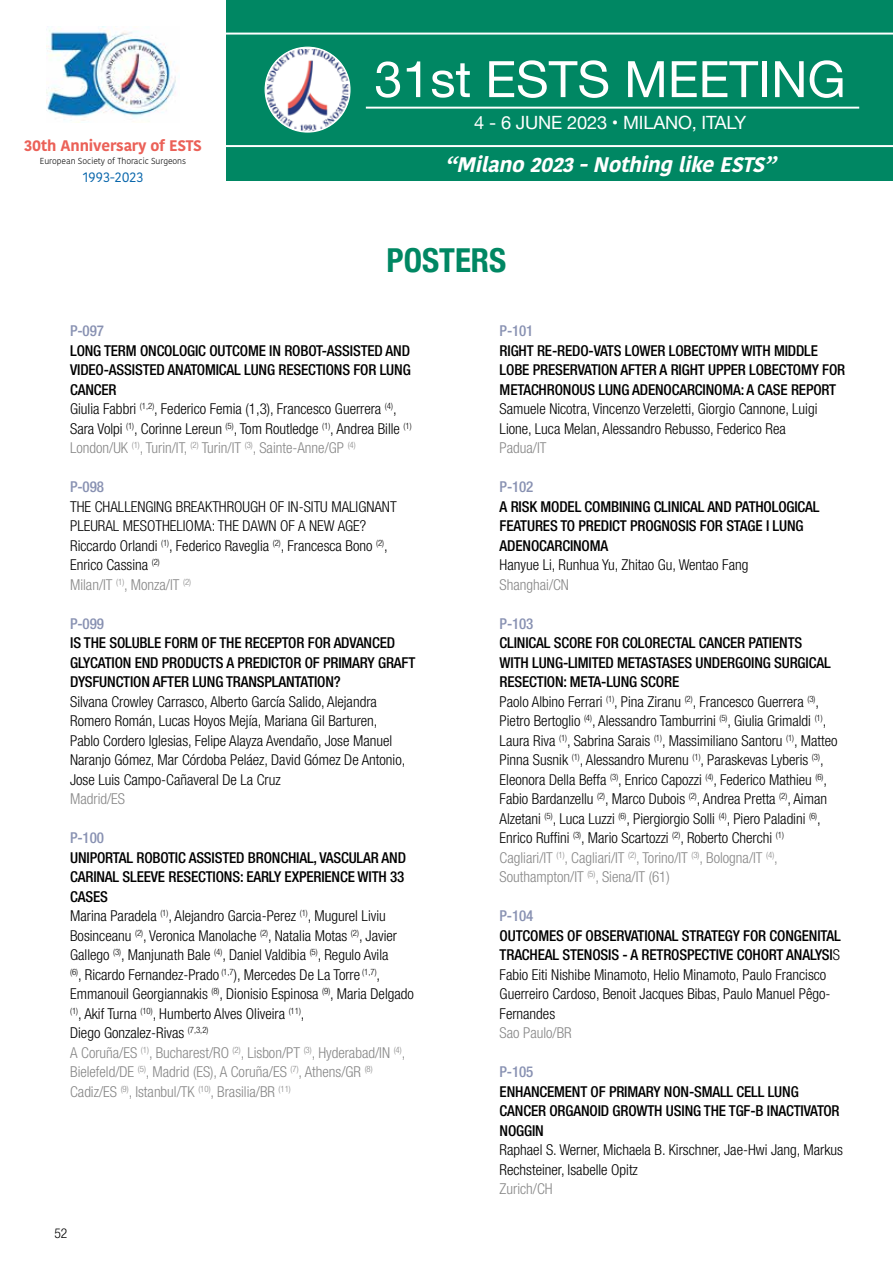
<style>
.page{position:relative;width:893px;height:1263px;background:#fff}
.page>*{position:absolute;margin:0;border:0;box-sizing:border-box;transform-origin:0 0}
.t1{font:50.25px "Helvetica Neue";color:#fff}
.t2{font:700 condensed 33px "Helvetica Neue";color:#008763}
.t3{font:italic 700 21px "Kohinoor Telugu";color:#fff}
.t4{font:18.3px "Helvetica Neue";letter-spacing:-.01em;color:#fff}
.t5{font:700 15.3px "Kohinoor Devanagari";letter-spacing:-.01em;color:#eb6158}
.t6{font:300 condensed 15px/19.5px "Helvetica Neue LT Com";color:#000}
.t7{font:500 condensed 15px/19.5px "Helvetica Neue LT Com";letter-spacing:-.01em;color:#000}
.t8{font:300 condensed 15px "Helvetica Neue LT Com";color:#878787}
.t9{font:500 condensed 15px "Helvetica Neue LT Com";letter-spacing:-.01em;color:#8891b2}
.t10{font:13.8px "Kohinoor Devanagari";color:#0564aa}
.t11{font:300 condensed 13.5px "Helvetica Neue LT Com";color:#000}
.t12{font:300 8.7px "Kohinoor Devanagari";letter-spacing:-.01em;color:#000}
.s1{font-weight:500}
.s2{color:#878787}
</style>
<div class="page">
<div style="left:0;top:0;width:893px;height:181px;background:#008763"></div>
<div style="left:0;top:0;width:226px;height:202px;background:#fff"></div>
<hr style="left:226px;top:145px;width:667px;height:2px;background:#fff">
<hr style="left:226px;top:33px;width:667px;height:2px;background:#fff">
<hr style="left:366px;top:107px;width:493px;height:2px;background:#fff">
<img style="left:267px;top:49px;width:81px;height:82px">
<img style="left:46px;top:27px;width:134px;height:94px">
<p class="t5" style="left:24px;top:132px;width:179px">30th Anniversary of ESTS</p>
<p class="t12" style="left:40px;top:156px;width:148px">European Society of Thoracic Surgeons</p>
<p class="t10" style="left:83px;top:169px;width:62px">1993-2023</p>
<h1 class="t1" style="left:374px;top:43px;width:473px">31st ESTS MEETING</h1>
<p class="t4" style="left:474px;top:109px;width:273px">4 - 6 JUNE 2023 • MILANO, ITALY</p>
<h3 class="t3" style="left:445px;top:153px;width:340px">“Milano2023-NothinglikeESTS”</h3>
<h2 class="t2" style="left:387px;top:233px;width:121px">POSTERS</h2>
<p class="t9" style="left:70px;top:322px;width:35px">P-097</p>
<p class="t6" style="left:70px;top:340px;width:343px"><span class="s1">LONG TERM ONCOLOGIC OUTCOME IN ROBOT-ASSISTED AND VIDEO-ASSISTED ANATOMICAL LUNG RESECTIONS FOR LUNG CANCER<br></span>Giulia Fabbri <sup>(1,2)</sup>, Federico Femia (1,3), Francesco Guerrera <sup>(4)</sup>, Sara Volpi <sup>(1)</sup>, Corinne Lereun <sup>(5)</sup>, Tom Routledge <sup>(1)</sup>, Andrea Bille <sup>(1)<br></sup><span class="s2">London/UK</span> <sup>(1)</sup><span class="s2">, Turin/IT,</span> <sup>(2)</sup> <span class="s2">Turin/IT</span> <sup>(3)</sup><span class="s2">, Sainte-Anne/GP</span> <sup>(4)</sup></p>
<p class="t9" style="left:70px;top:478px;width:35px">P-098</p>
<p class="t6" style="left:70px;top:496px;width:328px">THE CHALLENGING BREAKTHROUGH OF IN-SITU MALIGNANT PLEURAL MESOTHELIOMA: THE DAWN OF A NEW AGE?<br>Riccardo Orlandi <sup>(1)</sup>, Federico Raveglia <sup>(2)</sup>, Francesca Bono <sup>(2)</sup>, Enrico Cassina <sup>(2)<br></sup><span class="s2">Milan/IT</span> <sup>(1)</sup><span class="s2">, Monza/IT</span> <sup>(2)</sup></p>
<p class="t9" style="left:70px;top:614px;width:35px">P-099</p>
<p class="t7" style="left:70px;top:633px;width:347px">IS THE SOLUBLE FORM OF THE RECEPTOR FOR ADVANCED<br>GLYCATION END PRODUCTS A PREDICTOR OF PRIMARY GRAFT<br>DYSFUNCTION AFTER LUNG TRANSPLANTATION?</p>
<p class="t6" style="left:70px;top:691px;width:337px">Silvana Crowley Carrasco, Alberto García Salido, Alejandra Romero Román, Lucas Hoyos Mejía, Mariana Gil Barturen, Pablo Cordero Iglesias, Felipe Alayza Avendaño, Jose Manuel Naranjo Gómez, Mar Córdoba Peláez, David Gómez De Antonio, Jose Luis Campo-Cañaveral De La Cruz</p>
<p class="t8" style="left:70px;top:790px;width:56px">Madrid/ES</p>
<p class="t9" style="left:70px;top:829px;width:35px">P-100</p>
<p class="t6" style="left:70px;top:847px;width:345px"><span class="s1">UNIPORTAL ROBOTIC ASSISTED BRONCHIAL, VASCULAR AND CARINAL SLEEVE RESECTIONS: EARLY EXPERIENCE WITH 33<br>CASES<br></span>Marina Paradela <sup>(1)</sup>, Alejandro Garcia-Perez <sup>(1)</sup>, Mugurel Liviu Bosinceanu <sup>(2)</sup>, Veronica Manolache <sup>(2)</sup>, Natalia Motas <sup>(2)</sup>, Javier Gallego <sup>(3)</sup>, Manjunath Bale <sup>(4)</sup>, Daniel Valdibia <sup>(5)</sup>, Regulo Avila<br><sup>(6)</sup>, Ricardo Fernandez-Prado <sup>(1,7</sup>), Mercedes De La Torre <sup>(1,7)</sup>, Emmanouil Georgiannakis <sup>(8)</sup>, Dionisio Espinosa <sup>(9)</sup>, Maria Delgado <sup>(1)</sup>, Akif Turna <sup>(10)</sup>, Humberto Alves Oliveira <sup>(11)</sup>,<br>Diego Gonzalez-Rivas <sup>(7,3,2)<br></sup><span class="s2">A Coruña/ES</span> <sup>(1)</sup><span class="s2">, Bucharest/RO</span> <sup>(2)</sup><span class="s2">, Lisbon/PT</span> <sup>(3)</sup><span class="s2">, Hyderabad/IN</span> <sup>(4)</sup><span class="s2">, Bielefeld/DE</span> <sup>(5)</sup><span class="s2">, Madrid (ES), A Coruña/ES</span> <sup>(7)</sup><span class="s2">, Athens/GR</span> <sup>(8)<br></sup><span class="s2">Cadiz/ES</span> <sup>(9)</sup><span class="s2">, Istanbul/TK</span> <sup>(10)</sup><span class="s2">, Brasilia/BR</span> <sup>(11)</sup></p>
<p class="t11" style="left:55px;top:1225px;width:14px">52</p>
<p class="t9" style="left:500px;top:322px;width:35px">P-101</p>
<p class="t7" style="left:500px;top:340px;width:347px">RIGHT RE-REDO-VATS LOWER LOBECTOMY WITH MIDDLE<br>LOBE PRESERVATION AFTER A RIGHT UPPER LOBECTOMY FOR<br>METACHRONOUS LUNG ADENOCARCINOMA: A CASE REPORT</p>
<p class="t6" style="left:500px;top:399px;width:319px">Samuele Nicotra, Vincenzo Verzeletti, Giorgio Cannone, Luigi<br>Lione, Luca Melan, Alessandro Rebusso, Federico Rea</p>
<p class="t8" style="left:500px;top:439px;width:48px">Padua/IT</p>
<p class="t9" style="left:500px;top:478px;width:35px">P-102</p>
<p class="t7" style="left:500px;top:496px;width:321px">A RISK MODEL COMBINING CLINICAL AND PATHOLOGICAL<br>FEATURES TO PREDICT PROGNOSIS FOR STAGE I LUNG<br>ADENOCARCINOMA</p>
<p class="t6" style="left:500px;top:555px;width:250px">Hanyue Li, Runhua Yu, Zhitao Gu, Wentao Fang</p>
<p class="t8" style="left:500px;top:576px;width:71px">Shanghai/CN</p>
<p class="t9" style="left:500px;top:614px;width:35px">P-103</p>
<p class="t6" style="left:500px;top:633px;width:339px"><span class="s1">CLINICAL SCORE FOR COLORECTAL CANCER PATIENTS<br>WITH LUNG-LIMITED METASTASES UNDERGOING SURGICAL RESECTION: META-LUNG SCORE<br></span>Paolo Albino Ferrari <sup>(1)</sup>, Pina Ziranu <sup>(2)</sup>, Francesco Guerrera <sup>(3)</sup>, Pietro Bertoglio <sup>(4)</sup>, Alessandro Tamburrini <sup>(5)</sup>, Giulia Grimaldi <sup>(1)</sup>, Laura Riva <sup>(1)</sup>, Sabrina Sarais <sup>(1)</sup>, Massimiliano Santoru <sup>(1)</sup>, Matteo Pinna Susnik <sup>(1)</sup>, Alessandro Murenu <sup>(1)</sup>, Paraskevas Lyberis <sup>(3)</sup>, Eleonora Della Beffa <sup>(3)</sup>, Enrico Capozzi <sup>(4)</sup>, Federico Mathieu <sup>(6)</sup>, Fabio Bardanzellu <sup>(2)</sup>, Marco Dubois <sup>(2)</sup>, Andrea Pretta <sup>(2)</sup>, Aiman Alzetani <sup>(5)</sup>, Luca Luzzi <sup>(6)</sup>, Piergiorgio Solli <sup>(4)</sup>, Piero Paladini <sup>(6)</sup>, Enrico Ruffini <sup>(3)</sup>, Mario Scartozzi <sup>(2)</sup>, Roberto Cherchi <sup>(1)<br></sup><span class="s2">Cagliari/IT</span> <sup>(1)</sup><span class="s2">, Cagliari/IT</span> <sup>(2)</sup><span class="s2">, Torino/IT</span> <sup>(3)</sup><span class="s2">, Bologna/IT</span> <sup>(4)</sup><span class="s2">, Southampton/IT</span> <sup>(5)</sup><span class="s2">, Siena/IT (61)</span></p>
<p class="t9" style="left:500px;top:907px;width:35px">P-104</p>
<p class="t6" style="left:500px;top:925px;width:343px"><span class="s1">OUTCOMES OF OBSERVATIONAL STRATEGY FOR CONGENITAL TRACHEAL STENOSIS - A RETROSPECTIVE COHORT ANALYSI</span>S Fabio Eiti Nishibe Minamoto, Helio Minamoto, Paulo Francisco Guerreiro Cardoso, Benoit Jacques Bibas, Paulo Manuel Pêgo-Fernandes</p>
<p class="t8" style="left:500px;top:1024px;width:74px">Sao Paulo/BR</p>
<p class="t9" style="left:500px;top:1063px;width:35px">P-105</p>
<p class="t7" style="left:500px;top:1081px;width:341px">ENHANCEMENT OF PRIMARY NON-SMALL CELL LUNG<br>CANCER ORGANOID GROWTH USING THE TGF-B INACTIVATOR<br>NOGGIN</p>
<p class="t6" style="left:500px;top:1140px;width:345px">Raphael S. Werner, Michaela B. Kirschner, Jae-Hwi Jang, Markus<br>Rechsteiner, Isabelle Opitz</p>
<p class="t8" style="left:500px;top:1180px;width:55px">Zurich/CH</p>
</div>
